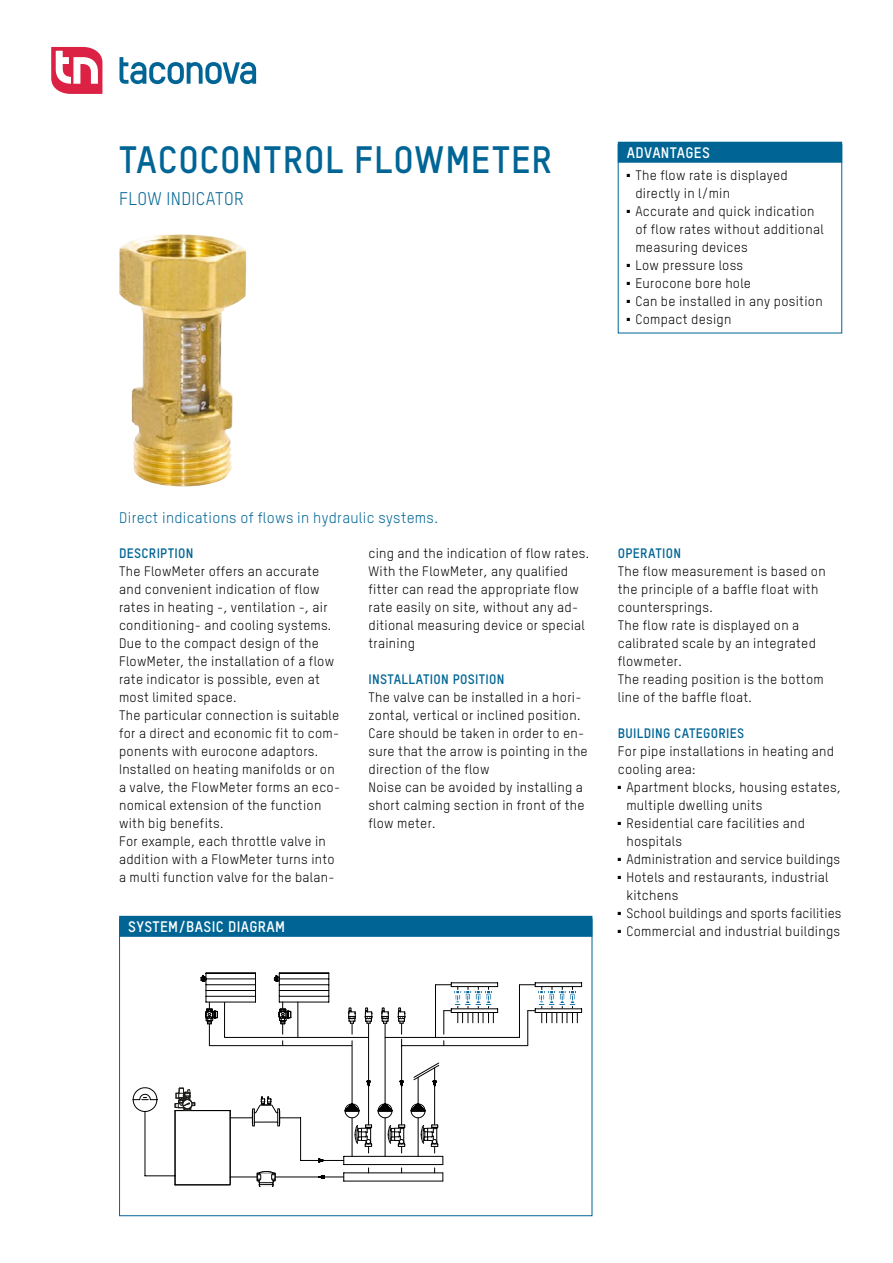
<style>
.page{position:relative;width:893px;height:1263px;background:#fff}
.page>*{position:absolute;margin:0;border:0;box-sizing:border-box;transform-origin:0 0}
.Produkttitel{font:700 37.5px "TSTARPRO";letter-spacing:.02em;color:#006595}
.Produkttitel_Sublin{font:18px "TSTARPRO";letter-spacing:.02em;color:#006595}
.EA_Lead{font:15px "TSTARPRO";letter-spacing:.02em;color:#006595}
.Box_Titel{font:700 15px "TSTARPRO";letter-spacing:.02em;color:#fff}
.t1{font:13.5px/18px "TSTARPRO";letter-spacing:.02em;color:#000}
.EA_Titel{font:700 13.5px "TSTARPRO";letter-spacing:.02em;color:#006595}
</style>
<div class="page">
<svg style="left:51px;top:47px;width:51px;height:47px"></svg>
<svg style="left:120px;top:57px;width:136px;height:27px"></svg>
<img style="left:119px;top:234px;width:127px;height:252px">
<hr style="left:230px;top:1176px;width:114px;height:1px;background:#000">
<hr style="left:301px;top:1160px;width:43px;height:1px;background:#000">
<hr style="left:368px;top:1023px;width:1px;height:102px;background:#000">
<hr style="left:352px;top:1041px;width:1px;height:63px;background:#000">
<hr style="left:225px;top:1037px;width:144px;height:1px;background:#000">
<hr style="left:209px;top:1045px;width:143px;height:1px;background:#000">
<hr style="left:224px;top:1002px;width:1px;height:35px;background:#000">
<hr style="left:279px;top:1002px;width:50px;height:1px;background:#000">
<svg style="left:329px;top:973px;width:1px;height:29px"></svg>
<hr style="left:279px;top:996px;width:50px;height:1px;background:#000">
<hr style="left:279px;top:990px;width:50px;height:1px;background:#000">
<hr style="left:279px;top:984px;width:50px;height:1px;background:#000">
<hr style="left:279px;top:979px;width:50px;height:1px;background:#000">
<hr style="left:279px;top:973px;width:50px;height:1px;background:#000">
<hr style="left:206px;top:1002px;width:49px;height:1px;background:#000">
<svg style="left:255px;top:973px;width:1px;height:29px"></svg>
<hr style="left:206px;top:996px;width:49px;height:1px;background:#000">
<hr style="left:206px;top:990px;width:49px;height:1px;background:#000">
<hr style="left:206px;top:984px;width:49px;height:1px;background:#000">
<hr style="left:206px;top:979px;width:49px;height:1px;background:#000">
<hr style="left:206px;top:973px;width:49px;height:1px;background:#000">
<hr style="left:385px;top:1023px;width:1px;height:81px;background:#000">
<hr style="left:385px;top:1037px;width:134px;height:1px;background:#000">
<hr style="left:402px;top:1045px;width:126px;height:1px;background:#000">
<hr style="left:401px;top:1039px;width:1px;height:86px;background:#000">
<hr style="left:297px;top:1002px;width:1px;height:35px;background:#000">
<hr style="left:451px;top:982px;width:47px;height:1px;background:#000">
<hr style="left:535px;top:982px;width:47px;height:1px;background:#000">
<hr style="left:435px;top:985px;width:1px;height:52px;background:#000">
<hr style="left:519px;top:985px;width:1px;height:52px;background:#000">
<hr style="left:527px;top:1011px;width:1px;height:35px;background:#000">
<svg style="left:519px;top:983px;width:63px;height:40px"></svg>
<svg style="left:435px;top:983px;width:63px;height:51px"></svg>
<svg style="left:348px;top:1007px;width:8px;height:27px"></svg>
<svg style="left:365px;top:1007px;width:8px;height:17px"></svg>
<svg style="left:381px;top:1007px;width:8px;height:17px"></svg>
<svg style="left:398px;top:1007px;width:8px;height:27px"></svg>
<svg style="left:201px;top:973px;width:17px;height:73px"></svg>
<svg style="left:274px;top:973px;width:18px;height:61px"></svg>
<svg style="left:133px;top:1087px;width:192px;height:99px"></svg>
<svg style="left:343px;top:1062px;width:101px;height:120px"></svg>
<div style="left:618px;top:142px;width:224px;height:21px;background:#006595"></div>
<div style="left:618px;top:144px;width:224px;height:189px;border:1px solid #006595"></div>
<div style="left:119px;top:916px;width:473px;height:21px;background:#006595"></div>
<div style="left:119px;top:919px;width:473px;height:297px;border:1px solid #006595"></div>
<p class="Produkttitel" style="left:119px;top:136px;width:435px">TACOCONTROL FLOWMETER</p>
<p class="Produkttitel_Sublin" style="left:119px;top:188px;width:126px">FLOW INDICATOR</p>
<p class="Box_Titel" style="left:627px;top:143px;width:85px">ADVANTAGES</p>
<p class="t1" style="left:635px;top:166px;width:154px;text-indent:-9px">■ The flow rate is displayed directly in l/min</p>
<p class="t1" style="left:635px;top:202px;width:190px;text-indent:-9px">■ Accurate and quick indication of flow rates without additional measuring devices</p>
<p class="t1" style="left:627px;top:256px;width:118px">■ Low pressure loss</p>
<p class="t1" style="left:627px;top:274px;width:126px">■ Eurocone bore hole</p>
<p class="t1" style="left:627px;top:292px;width:197px">■ Can be installed in any position</p>
<p class="t1" style="left:627px;top:310px;width:106px">■ Compact design</p>
<p class="EA_Lead" style="left:119px;top:509px;width:320px">Direct indications of flows in hydraulic systems.</p>
<p class="EA_Titel" style="left:119px;top:545px;width:76px">DESCRIPTION</p>
<p class="t1" style="left:119px;top:562px;width:214px">The FlowMeter offers an accurate and convenient indication of flow rates in heating -, ventilation -, air conditioning- and cooling systems.</p>
<p class="t1" style="left:119px;top:634px;width:217px">Due to the compact design of the<br>FlowMeter, the installation of a flow rate indicator is possible, even at most limited space.</p>
<p class="t1" style="left:119px;top:706px;width:222px;text-align:justify">The particular connection is suitable for a direct and economic fit to com&shy;ponents with eurocone adaptors.</p>
<p class="t1" style="left:119px;top:760px;width:223px">Installed on heating manifolds or on a valve, the FlowMeter forms an eco&shy;nomical extension of the function with big benefits.</p>
<p class="t1" style="left:119px;top:832px;width:217px">For example, each throttle valve in addition with a FlowMeter turns into a multi function valve for the balan-</p>
<p class="Box_Titel" style="left:128px;top:917px;width:158px">SYSTEM/BASIC DIAGRAM</p>
<p class="t1" style="left:369px;top:544px;width:222px">cing and the indication of flow rates.</p>
<p class="t1" style="left:369px;top:562px;width:218px">With the FlowMeter, any qualified fitter can read the appropriate flow rate easily on site, without any ad&shy;ditional measuring device or special training</p>
<p class="EA_Titel" style="left:369px;top:671px;width:137px">INSTALLATION POSITION</p>
<p class="t1" style="left:369px;top:688px;width:221px">The valve can be installed in a hori&shy;zontal, vertical or inclined position.<br>Care should be taken in order to en&shy;sure that the arrow is pointing in the direction of the flow</p>
<p class="t1" style="left:369px;top:778px;width:218px">Noise can be avoided by installing a short calming section in front of the flow meter.</p>
<p class="EA_Titel" style="left:618px;top:545px;width:65px">OPERATION</p>
<p class="t1" style="left:618px;top:562px;width:209px">The flow measurement is based on the principle of a baffle float with countersprings.</p>
<p class="t1" style="left:618px;top:616px;width:200px">The flow rate is displayed on a calibrated scale by an integrated flowmeter.</p>
<p class="t1" style="left:618px;top:670px;width:207px">The reading position is the bottom line of the baffle float.</p>
<p class="EA_Titel" style="left:618px;top:725px;width:128px">BUILDING CATEGORIES</p>
<p class="t1" style="left:618px;top:742px;width:218px">For pipe installations in heating and cooling area:</p>
<p class="t1" style="left:626px;top:778px;width:216px;text-indent:-9px">■ Apartment blocks, housing estates, multiple dwelling units</p>
<p class="t1" style="left:626px;top:814px;width:180px;text-indent:-9px">■ Residential care facilities and hospitals</p>
<p class="t1" style="left:618px;top:850px;width:224px">■ Administration and service buildings</p>
<p class="t1" style="left:626px;top:868px;width:204px;text-indent:-9px">■ Hotels and restaurants, industrial kitchens</p>
<p class="t1" style="left:618px;top:904px;width:225px">■ School buildings and sports facilities</p>
<p class="t1" style="left:618px;top:922px;width:224px">■ Commercial and industrial buildings</p>
</div>
